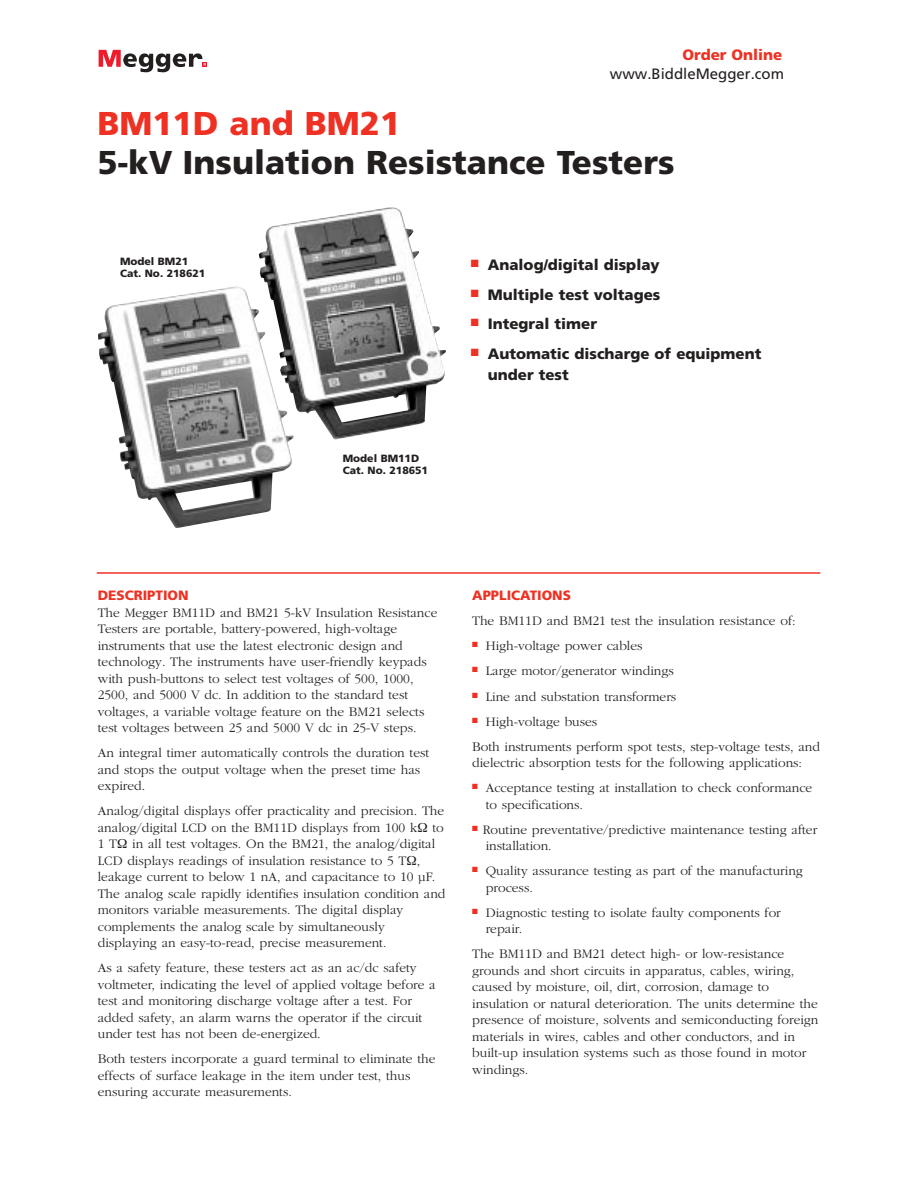
<style>
.page{position:relative;width:918px;height:1188px;background:#fff}
.page>*{position:absolute;margin:0;border:0;box-sizing:border-box;transform-origin:0 0}
.t1{font:900 33px "Frutiger";color:#231f1f}
.t2{font:900 33px "Frutiger";color:#ee3123}
.t3{font:900 15px/21px "Frutiger";color:#231f1f}
.t4{font:15px "Frutiger";color:#231f1f}
.t5{font:900 15px "Frutiger";color:#ee3123}
.t6{font:300 13.5px/16.5px "Garamond";color:#231f1f}
.t7{font:900 13.5px "Frutiger";color:#ee3123}
.t8{font:900 10.5px/12px "Frutiger";color:#231f1f}
</style>
<div class="page">
<img style="left:98px;top:287px;width:194px;height:241px">
<img style="left:259px;top:207px;width:187px;height:233px">
<svg style="left:99px;top:50px;width:108px;height:22px"></svg>
<hr style="left:97px;top:572px;width:723px;height:2px;background:#ee3123">
<p class="t5" style="left:682px;top:49px;width:102px">Order Online</p>
<p class="t4" style="left:610px;top:65px;width:176px">www.BiddleMegger.com</p>
<h1 class="t2" style="left:97px;top:111px;width:304px">BM11D and BM21</h1>
<h1 class="t1" style="left:97px;top:150px;width:579px">5-kV Insulation Resistance Testers</h1>
<p class="t8" style="left:120px;top:256px;width:87px">Model BM21<br>Cat. No. 218621</p>
<p class="t8" style="left:343px;top:454px;width:87px">Model BM11D<br>Cat. No. 218651</p>
<p class="t3" style="left:471px;top:256px;width:190px"><sup>■</sup> Analog/digital display</p>
<p class="t3" style="left:471px;top:285px;width:191px"><sup>■</sup> Multiple test voltages</p>
<p class="t3" style="left:471px;top:315px;width:128px"><sup>■</sup> Integral timer</p>
<p class="t3" style="left:488px;top:344px;width:275px;text-indent:-17px"><sup>■</sup> Automatic discharge of equipment under test</p>
<p class="t7" style="left:98px;top:590px;width:92px">DESCRIPTION</p>
<p class="t6" style="left:98px;top:605px;width:341px">The Megger BM11D and BM21 5-kV Insulation Resistance Testers are portable, battery-powered, high-voltage instruments that use the latest electronic design and technology. The instruments have user-friendly keypads with push-buttons to select test voltages of 500, 1000, 2500, and 5000 V dc. In addition to the standard test voltages, a variable voltage feature on the BM21 selects test voltages between 25 and 5000 V dc in 25-V steps.</p>
<p class="t6" style="left:98px;top:746px;width:333px">An integral timer automatically controls the duration test and stops the output voltage when the preset time has expired.</p>
<p class="t6" style="left:98px;top:804px;width:349px">Analog/digital displays offer practicality and precision. The analog/digital LCD on the BM11D displays from 100 k to 1 T in all test voltages. On the BM21, the analog/digital LCD displays readings of insulation resistance to 5 T , leakage current to below 1 nA, and capacitance to 10 µF.<br>The analog scale rapidly identifies insulation condition and monitors variable measurements. The digital display complements the analog scale by simultaneously displaying an easy-to-read, precise measurement.</p>
<p class="t6" style="left:98px;top:961px;width:339px">As a safety feature, these testers act as an ac/dc safety voltmeter, indicating the level of applied voltage before a test and monitoring discharge voltage after a test. For added safety, an alarm warns the operator if the circuit under test has not been de-energized.</p>
<p class="t6" style="left:98px;top:1052px;width:339px">Both testers incorporate a guard terminal to eliminate the effects of surface leakage in the item under test, thus ensuring accurate measurements.</p>
<p class="t7" style="left:472px;top:590px;width:100px">APPLICATIONS</p>
<p class="t6" style="left:472px;top:614px;width:325px">The BM11D and BM21 test the insulation resistance of:</p>
<p class="t6" style="left:472px;top:639px;width:172px"><sup>■</sup> High-voltage power cables</p>
<p class="t6" style="left:472px;top:664px;width:203px"><sup>■</sup> Large motor/generator windings</p>
<p class="t6" style="left:472px;top:689px;width:206px"><sup>■</sup> Line and substation transformers</p>
<p class="t6" style="left:472px;top:710px;width:349px;line-height:25px"><sup>■</sup> High-voltage buses<br>Both instruments perform spot tests, step-voltage tests, and</p>
<p class="t6" style="left:472px;top:756px;width:331px">dielectric absorption tests for the following applications:</p>
<p class="t6" style="left:486px;top:781px;width:328px;text-indent:-14px"><sup>■</sup> Acceptance testing at installation to check conformance to specifications.</p>
<p class="t6" style="left:486px;top:822px;width:333px;text-indent:-13px"><sup>■</sup> Routine preventative/predictive maintenance testing after installation.</p>
<p class="t6" style="left:486px;top:864px;width:319px;text-indent:-14px"><sup>■</sup> Quality assurance testing as part of the manufacturing process.</p>
<p class="t6" style="left:486px;top:905px;width:297px;text-indent:-14px"><sup>■</sup> Diagnostic testing to isolate faulty components for repair.</p>
<p class="t6" style="left:472px;top:947px;width:348px">The BM11D and BM21 detect high- or low-resistance grounds and short circuits in apparatus, cables, wiring, caused by moisture, oil, dirt, corrosion, damage to insulation or natural deterioration. The units determine the presence of moisture, solvents and semiconducting foreign materials in wires, cables and other conductors, and in built-up insulation systems such as those found in motor windings.</p>
</div>
